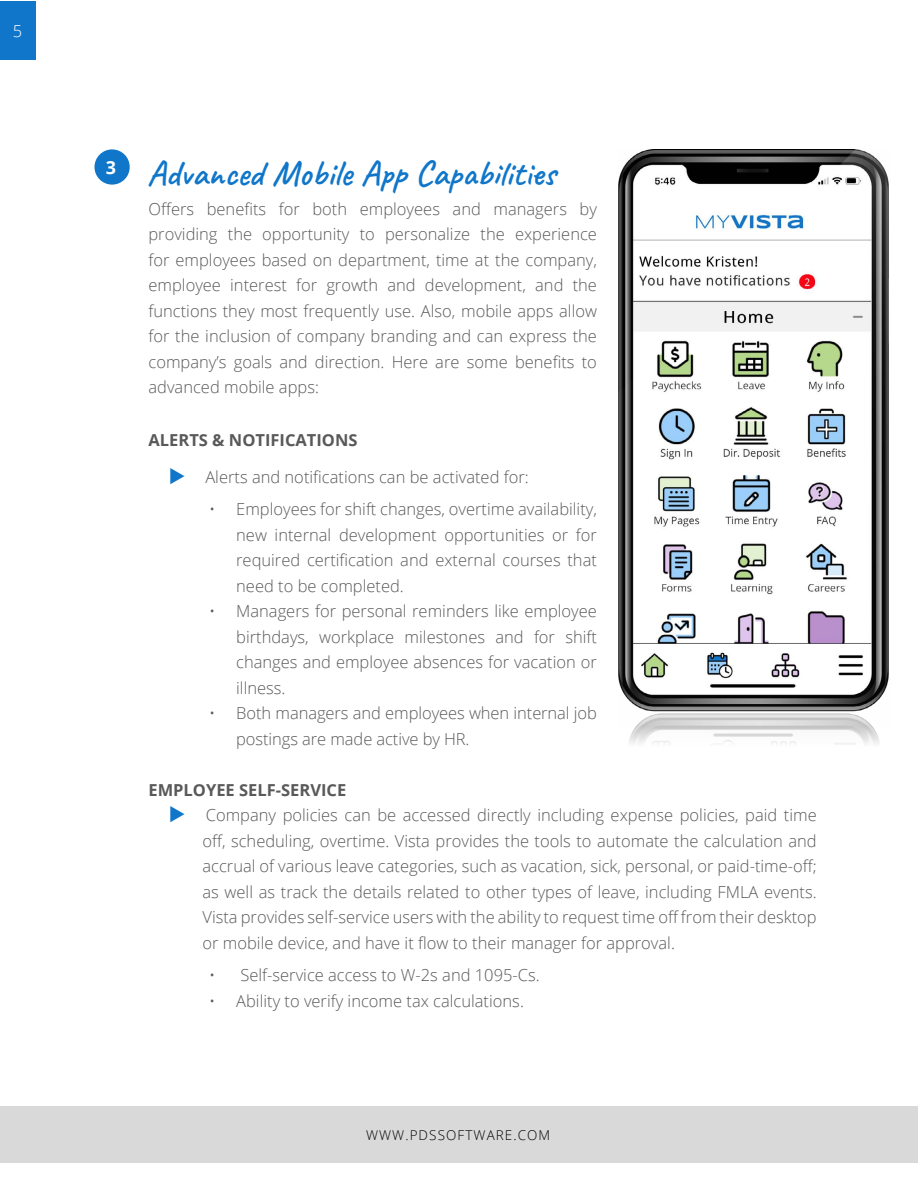
<style>
.page{position:relative;width:918px;height:1188px;background:#fff}
.page>*{position:absolute;margin:0;border:0;box-sizing:border-box;transform-origin:0 0}
.t1{font:600 36px "Caveat";color:#1076c9}
.t2{font:300 16.5px/25.5px "Open Sans";color:#595959;text-align:justify}
.t3{font:700 16.5px "Open Sans";color:#595959}
.t4{font:300 16.5px "Open Sans";color:#fff}
.t5{font:300 13.5px "Open Sans";letter-spacing:.08em;color:#000}
.s1{color:#1076c9}
</style>
<div class="page">
<div style="left:0;top:1106px;width:918px;height:57px;background:#d9d9d9"></div>
<div style="left:0;top:1px;width:35px;height:59px;background:#1076c9"></div>
<div style="left:94px;top:149px;width:36px;height:36px;background:#1076c9;border-radius:50%"></div>
<img style="left:618px;top:149px;width:271px;height:595px">
<p class="t4" style="left:13px;top:20px;width:11px">5</p>
<h1 class="t1" style="left:106px;top:150px;width:451px"><sup>3</sup> Advanced Mobile App Capabilities</h1>
<p class="t2" style="left:148px;top:195px;width:450px">Offers benefits for both employees and managers by providing the opportunity to personalize the experience for employees based on department, time at the company, employee interest for growth and development, and the functions they most frequently use. Also, mobile apps allow for the inclusion of company branding and can express the company’s goals and direction. Here are some benefits to advanced mobile apps:</p>
<p class="t3" style="left:148px;top:428px;width:211px">ALERTS &amp; NOTIFICATIONS</p>
<p class="t2" style="left:169px;top:464px;width:361px"><span class="s1">◆</span> Alerts and notifications can be activated for:</p>
<p class="t2" style="left:236px;top:496px;width:362px;text-indent:-27px">• Employees for shift changes, overtime availability, new internal development opportunities or for required certification and external courses that need to be completed.</p>
<p class="t2" style="left:236px;top:598px;width:362px;text-indent:-27px">• Managers for personal reminders like employee birthdays, workplace milestones and for shift changes and employee absences for vacation or illness.</p>
<p class="t2" style="left:236px;top:700px;width:362px;text-indent:-27px">• Both managers and employees when internal job postings are made active by HR.</p>
<p class="t3" style="left:148px;top:778px;width:199px">EMPLOYEE SELF-SERVICE</p>
<p class="t2" style="left:203px;top:802px;width:616px;text-indent:-34px"><span class="s1">◆</span> Company policies can be accessed directly including expense policies, paid time off, scheduling, overtime. Vista provides the tools to automate the calculation and accrual of various leave categories, such as vacation, sick, personal, or paid-time-off; as well as track the details related to other types of leave, including FMLA events.<br>Vista provides self-service users with the ability to request time off from their desktop or mobile device, and have it flow to their manager for approval.</p>
<p class="t2" style="left:209px;top:962px;width:332px">• Self-service access to W-2s and 1095-Cs.</p>
<p class="t2" style="left:209px;top:987px;width:316px">• Ability to verify income tax calculations.</p>
<p class="t5" style="left:366px;top:1126px;width:186px">WWW.PDSSOFTWARE.COM</p>
</div>
